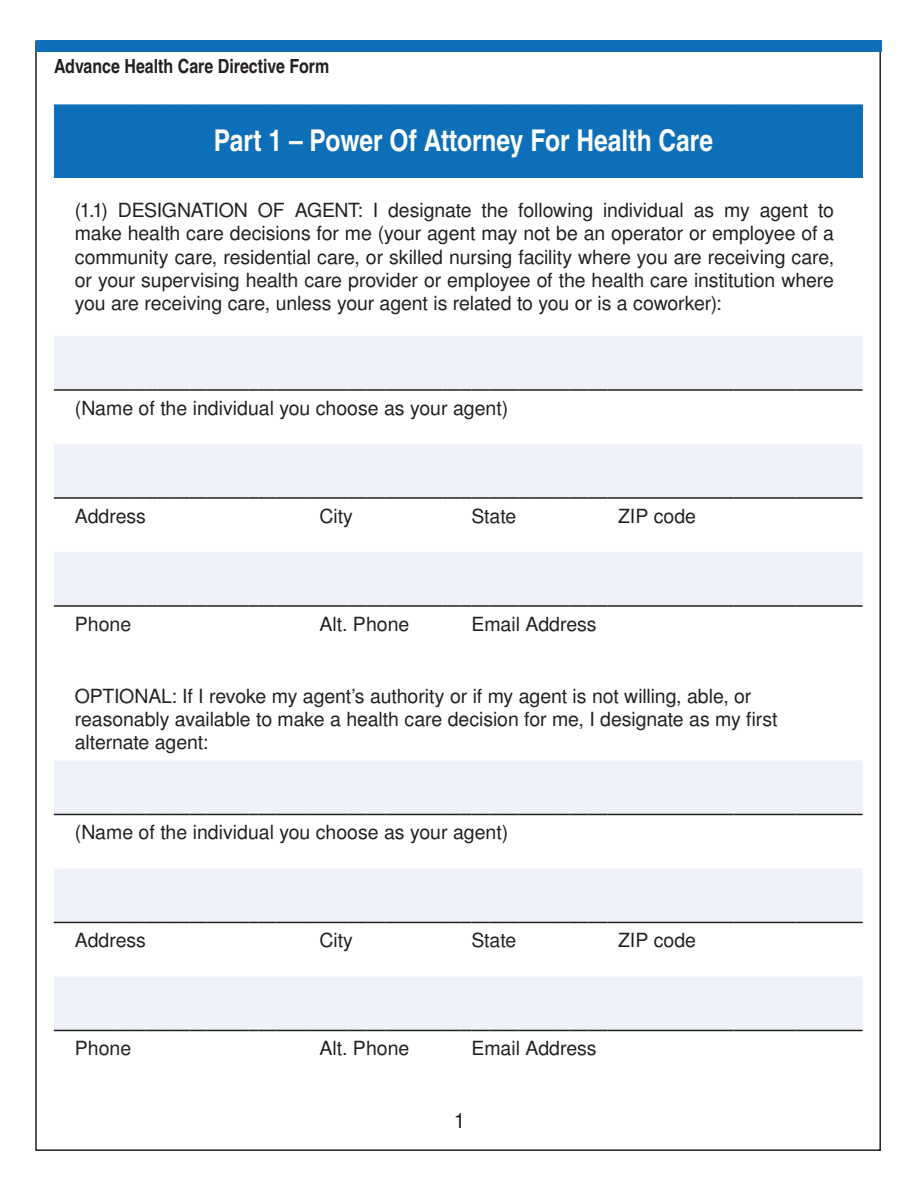
<style>
.page{position:relative;width:918px;height:1188px;background:#fff}
.page>*{position:absolute;margin:0;border:0;box-sizing:border-box;transform-origin:0 0}
.t1{font:700 condensed 30px "Nimbus Sans LOT";color:#fff}
.t2{font:21px "Nimbus Sans LOT";color:#231f20}
.t3{font:19.5px/23.4px "Nimbus Sans LOT";color:#231f20;text-align:justify}
.t4{font:700 condensed 19.5px "Nimbus Sans LOT";color:#231f20}
</style>
<div class="page">
<div style="left:54px;top:105px;width:809px;height:72px;background:#0c6fb8"></div>
<div style="left:54px;top:336px;width:809px;height:53px;background:#eff2f9"></div>
<svg style="left:54px;top:444px;width:809px;height:586px"></svg>
<hr style="left:54px;top:389px;width:59px;height:2px;background:#231f20">
<svg style="left:113px;top:389px;width:94px;height:2px"></svg>
<hr style="left:207px;top:389px;width:34px;height:2px;background:#231f20">
<svg style="left:241px;top:389px;width:35px;height:2px"></svg>
<hr style="left:276px;top:389px;width:33px;height:2px;background:#231f20">
<hr style="left:309px;top:389px;width:38px;height:2px;background:#231f20">
<svg style="left:347px;top:389px;width:38px;height:2px"></svg>
<hr style="left:385px;top:389px;width:57px;height:2px;background:#231f20">
<svg style="left:442px;top:389px;width:89px;height:2px"></svg>
<hr style="left:531px;top:389px;width:24px;height:2px;background:#231f20">
<svg style="left:555px;top:389px;width:33px;height:2px"></svg>
<hr style="left:588px;top:389px;width:20px;height:2px;background:#231f20">
<hr style="left:608px;top:389px;width:126px;height:2px;background:#231f20">
<hr style="left:734px;top:389px;width:62px;height:2px;background:#231f20">
<hr style="left:796px;top:389px;width:67px;height:2px;background:#231f20">
<hr style="left:54px;top:176px;width:59px;height:2px;background:#0c6fb8">
<svg style="left:113px;top:177px;width:94px;height:1px"></svg>
<hr style="left:207px;top:176px;width:34px;height:2px;background:#0c6fb8">
<svg style="left:241px;top:177px;width:35px;height:1px"></svg>
<hr style="left:276px;top:176px;width:33px;height:2px;background:#0c6fb8">
<hr style="left:309px;top:176px;width:38px;height:2px;background:#0c6fb8">
<svg style="left:347px;top:177px;width:38px;height:1px"></svg>
<hr style="left:385px;top:176px;width:57px;height:2px;background:#0c6fb8">
<svg style="left:442px;top:177px;width:89px;height:1px"></svg>
<hr style="left:531px;top:176px;width:24px;height:2px;background:#0c6fb8">
<svg style="left:555px;top:177px;width:33px;height:1px"></svg>
<hr style="left:588px;top:176px;width:20px;height:2px;background:#0c6fb8">
<hr style="left:608px;top:176px;width:126px;height:2px;background:#0c6fb8">
<hr style="left:734px;top:176px;width:62px;height:2px;background:#0c6fb8">
<hr style="left:796px;top:176px;width:67px;height:2px;background:#0c6fb8">
<hr style="left:54px;top:104px;width:59px;height:2px;background:#0c6fb8">
<svg style="left:113px;top:104px;width:94px;height:1px"></svg>
<hr style="left:207px;top:104px;width:34px;height:2px;background:#0c6fb8">
<svg style="left:241px;top:104px;width:35px;height:1px"></svg>
<hr style="left:276px;top:104px;width:33px;height:2px;background:#0c6fb8">
<hr style="left:309px;top:104px;width:38px;height:2px;background:#0c6fb8">
<svg style="left:347px;top:104px;width:38px;height:1px"></svg>
<hr style="left:385px;top:104px;width:57px;height:2px;background:#0c6fb8">
<svg style="left:442px;top:104px;width:89px;height:1px"></svg>
<hr style="left:531px;top:104px;width:24px;height:2px;background:#0c6fb8">
<svg style="left:555px;top:104px;width:33px;height:1px"></svg>
<hr style="left:588px;top:104px;width:20px;height:2px;background:#0c6fb8">
<hr style="left:608px;top:104px;width:126px;height:2px;background:#0c6fb8">
<hr style="left:734px;top:104px;width:62px;height:2px;background:#0c6fb8">
<hr style="left:796px;top:104px;width:67px;height:2px;background:#0c6fb8">
<hr style="left:54px;top:497px;width:59px;height:2px;background:#231f20">
<svg style="left:113px;top:497px;width:94px;height:2px"></svg>
<hr style="left:207px;top:497px;width:34px;height:2px;background:#231f20">
<svg style="left:241px;top:497px;width:35px;height:2px"></svg>
<hr style="left:276px;top:497px;width:33px;height:2px;background:#231f20">
<hr style="left:309px;top:497px;width:38px;height:2px;background:#231f20">
<svg style="left:347px;top:497px;width:38px;height:2px"></svg>
<hr style="left:385px;top:497px;width:57px;height:2px;background:#231f20">
<svg style="left:442px;top:497px;width:89px;height:2px"></svg>
<hr style="left:531px;top:497px;width:24px;height:2px;background:#231f20">
<svg style="left:555px;top:497px;width:33px;height:2px"></svg>
<hr style="left:588px;top:497px;width:20px;height:2px;background:#231f20">
<hr style="left:608px;top:497px;width:126px;height:2px;background:#231f20">
<hr style="left:734px;top:497px;width:62px;height:2px;background:#231f20">
<hr style="left:796px;top:497px;width:67px;height:2px;background:#231f20">
<hr style="left:54px;top:814px;width:59px;height:1px;background:#231f20">
<svg style="left:113px;top:814px;width:94px;height:1px"></svg>
<hr style="left:207px;top:814px;width:34px;height:1px;background:#231f20">
<svg style="left:241px;top:814px;width:35px;height:1px"></svg>
<hr style="left:276px;top:814px;width:33px;height:1px;background:#231f20">
<hr style="left:309px;top:814px;width:38px;height:1px;background:#231f20">
<svg style="left:347px;top:814px;width:38px;height:1px"></svg>
<hr style="left:385px;top:814px;width:57px;height:1px;background:#231f20">
<svg style="left:442px;top:814px;width:166px;height:1px"></svg>
<hr style="left:608px;top:814px;width:126px;height:1px;background:#231f20">
<hr style="left:734px;top:814px;width:62px;height:1px;background:#231f20">
<hr style="left:796px;top:814px;width:67px;height:1px;background:#231f20">
<hr style="left:54px;top:922px;width:59px;height:1px;background:#231f20">
<svg style="left:113px;top:922px;width:94px;height:1px"></svg>
<hr style="left:207px;top:922px;width:34px;height:1px;background:#231f20">
<svg style="left:241px;top:922px;width:35px;height:1px"></svg>
<hr style="left:276px;top:922px;width:33px;height:1px;background:#231f20">
<hr style="left:309px;top:922px;width:38px;height:1px;background:#231f20">
<svg style="left:347px;top:922px;width:38px;height:1px"></svg>
<hr style="left:385px;top:922px;width:57px;height:1px;background:#231f20">
<svg style="left:442px;top:922px;width:166px;height:1px"></svg>
<hr style="left:608px;top:922px;width:126px;height:1px;background:#231f20">
<hr style="left:734px;top:922px;width:62px;height:1px;background:#231f20">
<hr style="left:796px;top:922px;width:67px;height:1px;background:#231f20">
<hr style="left:54px;top:1030px;width:59px;height:1px;background:#231f20">
<svg style="left:113px;top:1030px;width:94px;height:1px"></svg>
<hr style="left:207px;top:1030px;width:34px;height:1px;background:#231f20">
<svg style="left:241px;top:1030px;width:35px;height:1px"></svg>
<hr style="left:276px;top:1030px;width:33px;height:1px;background:#231f20">
<hr style="left:309px;top:1030px;width:38px;height:1px;background:#231f20">
<svg style="left:347px;top:1030px;width:38px;height:1px"></svg>
<hr style="left:385px;top:1030px;width:57px;height:1px;background:#231f20">
<svg style="left:442px;top:1030px;width:166px;height:1px"></svg>
<hr style="left:608px;top:1030px;width:126px;height:1px;background:#231f20">
<hr style="left:734px;top:1030px;width:62px;height:1px;background:#231f20">
<hr style="left:796px;top:1030px;width:67px;height:1px;background:#231f20">
<hr style="left:54px;top:605px;width:59px;height:2px;background:#231f20">
<svg style="left:113px;top:605px;width:94px;height:2px"></svg>
<hr style="left:207px;top:605px;width:34px;height:2px;background:#231f20">
<svg style="left:241px;top:605px;width:35px;height:2px"></svg>
<hr style="left:276px;top:605px;width:33px;height:2px;background:#231f20">
<hr style="left:309px;top:605px;width:38px;height:2px;background:#231f20">
<svg style="left:347px;top:605px;width:38px;height:2px"></svg>
<hr style="left:385px;top:605px;width:57px;height:2px;background:#231f20">
<svg style="left:442px;top:605px;width:89px;height:2px"></svg>
<hr style="left:531px;top:605px;width:24px;height:2px;background:#231f20">
<svg style="left:555px;top:605px;width:33px;height:2px"></svg>
<hr style="left:588px;top:605px;width:20px;height:2px;background:#231f20">
<hr style="left:608px;top:605px;width:126px;height:2px;background:#231f20">
<hr style="left:734px;top:605px;width:62px;height:2px;background:#231f20">
<hr style="left:796px;top:605px;width:67px;height:2px;background:#231f20">
<div style="left:36px;top:40px;width:846px;height:12px;background:#0c6fb8"></div>
<p class="t4" style="left:54px;top:54px;width:277px">Advance Health Care Directive Form</p>
<h1 class="t1" style="left:214px;top:121px;width:501px">Part 1 – Power Of Attorney For Health Care</h1>
<p class="t3" style="left:75px;top:199px;width:761px">(1.1) DESIGNATION OF AGENT: I designate the following individual as my agent to make health care decisions for me (your agent may not be an operator or employee of a community care, residential care, or skilled nursing facility where you are receiving care, or your supervising health care provider or employee of the health care institution where you are receiving care, unless your agent is related to you or is a coworker):</p>
<p class="t3" style="left:75px;top:397px;width:435px">(Name of the individual you choose as your agent)</p>
<p class="t3" style="left:75px;top:505px;width:73px">Address</p>
<p class="t3" style="left:319px;top:505px;width:35px">City</p>
<p class="t3" style="left:471px;top:505px;width:47px">State</p>
<p class="t3" style="left:618px;top:505px;width:80px">ZIP code</p>
<p class="t3" style="left:75px;top:613px;width:58px">Phone</p>
<p class="t3" style="left:319px;top:613px;width:91px">Alt. Phone</p>
<p class="t3" style="left:471px;top:613px;width:127px">Email Address</p>
<p class="t3" style="left:75px;top:685px;width:704px;text-align:left">OPTIONAL: If I revoke my agent’s authority or if my agent is not willing, able, or reasonably available to make a health care decision for me, I designate as my first alternate agent:</p>
<p class="t3" style="left:75px;top:821px;width:435px">(Name of the individual you choose as your agent)</p>
<p class="t3" style="left:75px;top:929px;width:73px">Address</p>
<p class="t3" style="left:319px;top:929px;width:35px">City</p>
<p class="t3" style="left:471px;top:929px;width:47px">State</p>
<p class="t3" style="left:618px;top:929px;width:80px">ZIP code</p>
<p class="t3" style="left:75px;top:1037px;width:58px">Phone</p>
<p class="t3" style="left:319px;top:1037px;width:91px">Alt. Phone</p>
<p class="t3" style="left:471px;top:1037px;width:127px">Email Address</p>
<p class="t2" style="left:454px;top:1108px;width:13px">1</p>
</div>
